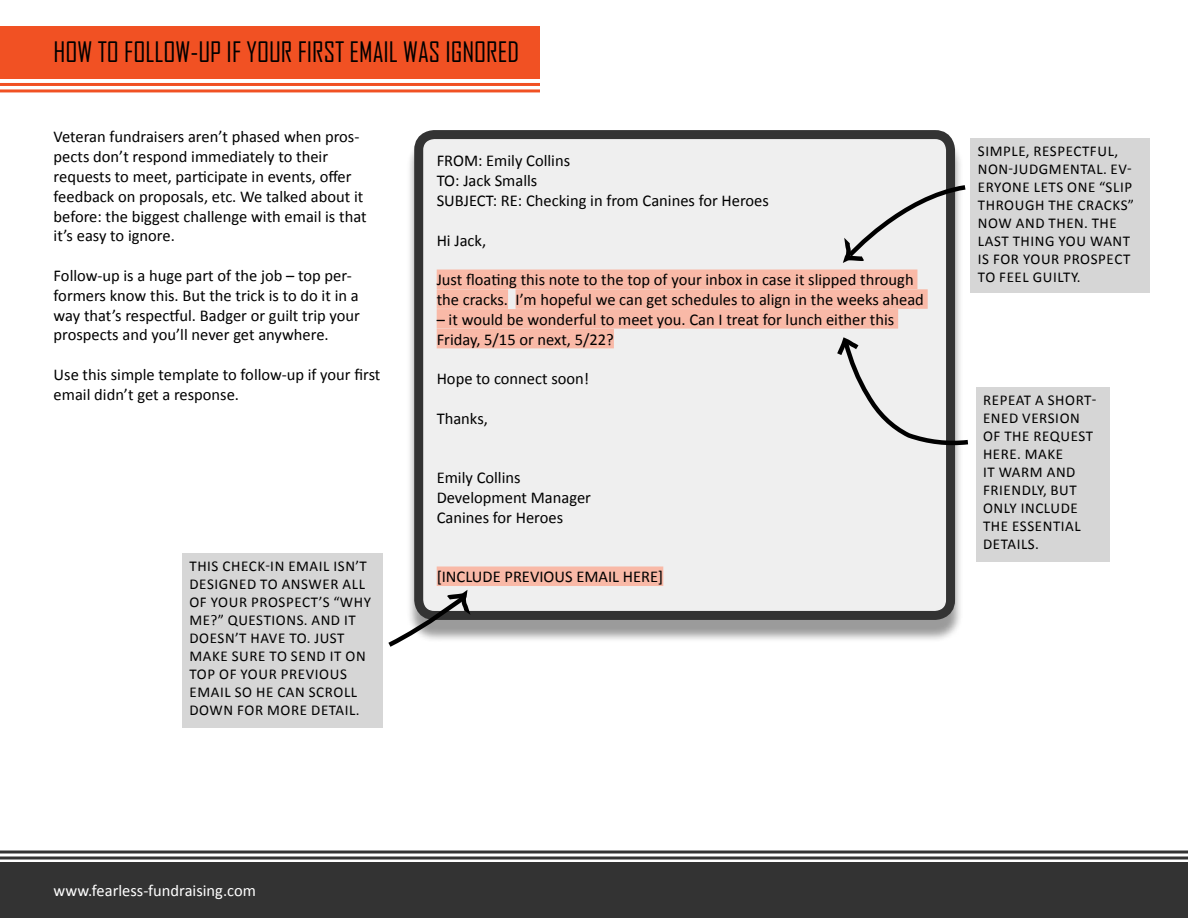
<style>
.page{position:relative;width:1188px;height:918px;background:#fff}
.page>*{position:absolute;margin:0;border:0;box-sizing:border-box;transform-origin:0 0}
.t1{font:27px "Agency FB";color:#000}
.t2{font:16.5px/19.8px "Calibri";color:#000}
.t3{font:16.5px "Calibri";color:#fff}
.t4{font:15px/18px "Calibri";letter-spacing:.04em;color:#000}
</style>
<div class="page">
<div style="left:0;top:862px;width:1188px;height:56px;background:#333"></div>
<div style="left:0;top:26px;width:540px;height:53px;background:#f15123"></div>
<svg style="left:0;top:850px;width:1188px;height:4px;background:#656565"></svg>
<svg style="left:0;top:856px;width:1188px;height:4px;background:#656565"></svg>
<hr style="left:0;top:83px;width:540px;height:3px;background:#f15123">
<hr style="left:0;top:89px;width:540px;height:3px;background:#f15123">
<div style="left:406px;top:137px;width:557px;height:506px;background:#000;opacity:.4"></div>
<div style="left:419px;top:135px;width:532px;height:480px;background:#efefef;border-radius:16px"></div>
<div style="left:437px;top:270px;width:480px;height:19px;background:#f9b9a7"></div>
<div style="left:437px;top:289px;width:71px;height:20px;background:#f9b9a7"></div>
<div style="left:516px;top:289px;width:412px;height:20px;background:#f9b9a7"></div>
<div style="left:437px;top:309px;width:461px;height:20px;background:#f9b9a7"></div>
<div style="left:437px;top:329px;width:177px;height:19px;background:#f9b9a7"></div>
<div style="left:437px;top:567px;width:226px;height:19px;background:#f9b9a7"></div>
<div style="left:414px;top:130px;width:541px;height:490px;border:9px solid #333;border-radius:16px"></div>
<svg style="left:388px;top:586px;width:81px;height:61px"></svg>
<div style="left:971px;top:138px;width:179px;height:155px;background:#d6d6d6"></div>
<div style="left:976px;top:387px;width:134px;height:175px;background:#d6d6d6"></div>
<div style="left:182px;top:553px;width:201px;height:175px;background:#d6d6d6"></div>
<svg style="left:837px;top:334px;width:131px;height:112px"></svg>
<svg style="left:842px;top:182px;width:124px;height:85px"></svg>
<h1 class="t1" style="left:54px;top:36px;width:467px">HOW TO FOLLOW-UP IF YOUR FIRST EMAIL WAS IGNORED</h1>
<p class="t2" style="left:54px;top:127px;width:315px">Veteran fundraisers aren’t phased when pros&shy;pects don’t respond immediately to their requests to meet, participate in events, offer feedback on proposals, etc. We talked about it before: the biggest challenge with email is that it’s easy to ignore.</p>
<p class="t2" style="left:54px;top:266px;width:308px">Follow-up is a huge part of the job – top per&shy;formers know this. But the trick is to do it in a way that’s respectful. Badger or guilt trip your prospects and you’ll never get anywhere.</p>
<p class="t2" style="left:54px;top:365px;width:328px">Use this simple template to follow-up if your first email didn’t get a response.</p>
<p class="t4" style="left:189px;top:557px;width:183px">THIS CHECK-IN EMAIL ISN’T<br>DESIGNED TO ANSWER ALL<br>OF YOUR PROSPECT’S “WHY<br>ME?” QUESTIONS. AND IT<br>DOESN’T HAVE TO. JUST<br>MAKE SURE TO SEND IT ON<br>TOP OF YOUR PREVIOUS<br>EMAIL SO HE CAN SCROLL<br>DOWN FOR MORE DETAIL.</p>
<p class="t2" style="left:437px;top:151px;width:334px">FROM: Emily Collins<br>TO: Jack Smalls<br>SUBJECT: RE: Checking in from Canines for Heroes</p>
<p class="t2" style="left:437px;top:230px;width:51px">Hi Jack,</p>
<p class="t2" style="left:437px;top:270px;width:489px">Just floating this note to the top of your inbox in case it slipped through the cracks. I’m hopeful we can get schedules to align in the weeks ahead</p>
<p class="t2" style="left:437px;top:310px;width:459px">– it would be wonderful to meet you. Can I treat for lunch either this<br>Friday, 5/15 or next, 5/22?</p>
<p class="t2" style="left:437px;top:369px;width:154px">Hope to connect soon!</p>
<p class="t2" style="left:437px;top:409px;width:53px">Thanks,</p>
<p class="t2" style="left:437px;top:468px;width:156px">Emily Collins<br>Development Manager<br>Canines for Heroes</p>
<p class="t2" style="left:437px;top:567px;width:228px">[INCLUDE PREVIOUS EMAIL HERE]</p>
<p class="t4" style="left:978px;top:142px;width:158px">SIMPLE, RESPECTFUL,<br>NON-JUDGMENTAL. EV-<br>ERYONE LETS ONE “SLIP<br>THROUGH THE CRACKS”<br>NOW AND THEN. THE<br>LAST THING YOU WANT<br>IS FOR YOUR PROSPECT<br>TO FEEL GUILTY.</p>
<p class="t4" style="left:983px;top:392px;width:115px">REPEAT A SHORT-<br>ENED VERSION<br>OF THE REQUEST<br>HERE. MAKE<br>IT WARM AND<br>FRIENDLY, BUT<br>ONLY INCLUDE<br>THE ESSENTIAL<br>DETAILS.</p>
<p class="t3" style="left:54px;top:880px;width:204px">www.fearless-fundraising.com</p>
</div>
